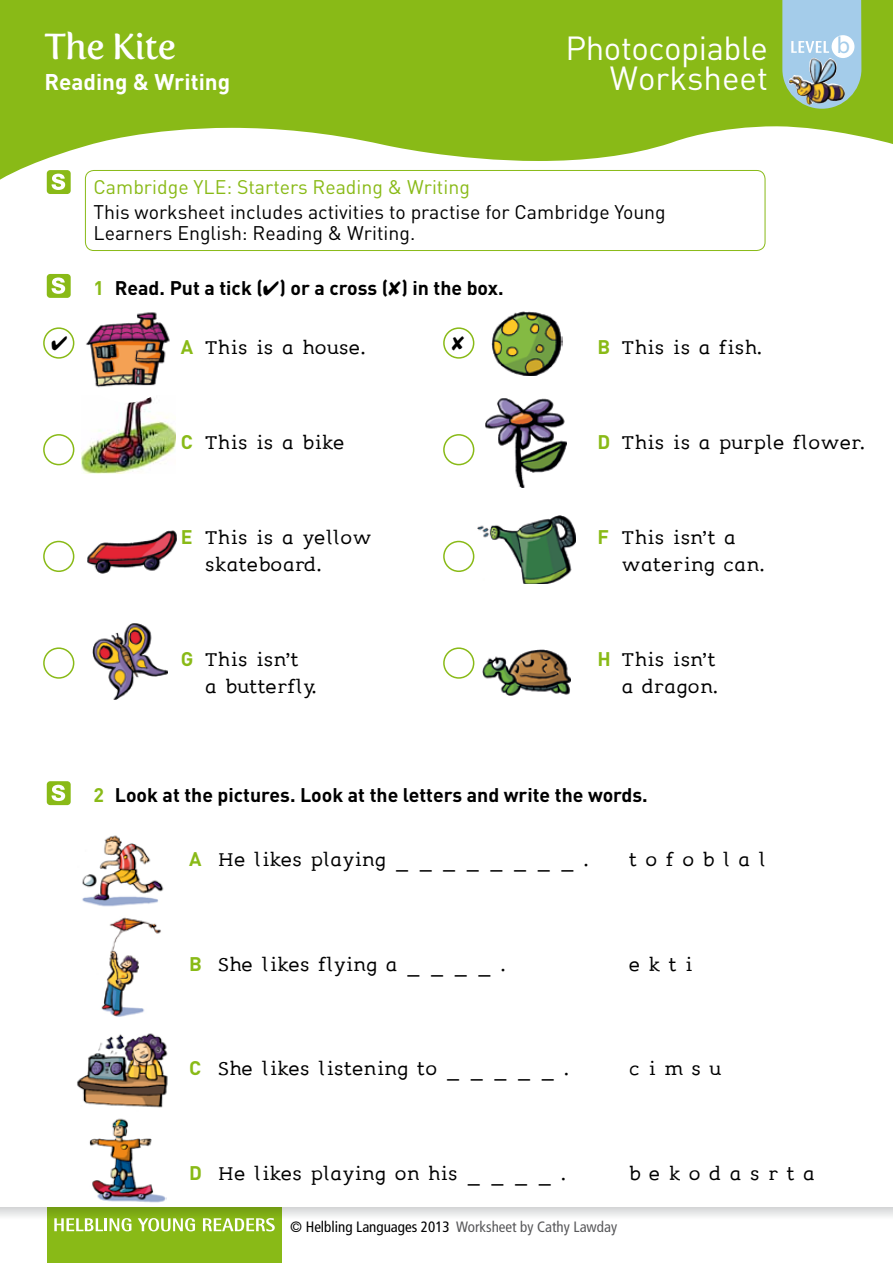
<style>
.page{position:relative;width:893px;height:1263px;background:#fff}
.page>*{position:absolute;margin:0;border:0;box-sizing:border-box;transform-origin:0 0}
.t1{font:36px "Fertigo Pro";letter-spacing:-.02em;color:#fff}
.t2{font:33px/30px "DINOT";letter-spacing:-.015em;color:#fff;text-align:right}
.t3{font:24px/27px "leggimi";color:#000}
.t4{font:23.25px "Myriad Pro";color:#a4ccea}
.t5{font:700 22.5px "DINOT";color:#fff}
.t6{font:19.5px/21px "DINOT";color:#000}
.t7{font:700 19.5px "DINOT";color:#000}
.t8{font:19.5px "DINOT";color:#89ba17}
.t9{font:condensed 15px "Frutiger";color:#000}
.s1{color:#89ba17}
.s2{font-family:"DINOT";font-weight:700;font-size:19.5px;color:#89ba17}
.s3{color:#58585a}
</style>
<div class="page">
<div style="left:47px;top:1208px;width:234px;height:55px;background:#89ba17"></div>
<svg style="left:0;top:1208px;width:893px;height:29px"></svg>
<svg style="left:203px;top:1218px;width:72px;height:13px"></svg>
<svg style="left:0;top:0;width:893px;height:180px;fill:#89ba17"></svg>
<svg style="left:782px;top:0;width:79px;height:109px;background:#a3c1c4"></svg>
<img style="left:491px;top:311px;width:71px;height:64px">
<img style="left:82px;top:397px;width:94px;height:77px">
<img style="left:486px;top:398px;width:80px;height:89px">
<img style="left:87px;top:530px;width:90px;height:44px">
<img style="left:477px;top:516px;width:98px;height:67px">
<img style="left:92px;top:623px;width:76px;height:76px">
<img style="left:482px;top:649px;width:88px;height:47px">
<div style="left:74px;top:298px;width:105px;height:105px;background:#fff;border-radius:50%"></div>
<img style="left:86px;top:312px;width:84px;height:76px">
<div style="left:47px;top:170px;width:24px;height:24px;background:#89ba17;border-radius:3px"></div>
<svg style="left:52px;top:174px;width:13px;height:16px"></svg>
<div style="left:47px;top:274px;width:24px;height:24px;background:#89ba17;border-radius:3px"></div>
<svg style="left:52px;top:277px;width:13px;height:17px"></svg>
<div style="left:47px;top:781px;width:24px;height:24px;background:#89ba17;border-radius:3px"></div>
<svg style="left:52px;top:785px;width:13px;height:16px"></svg>
<div style="left:85px;top:170px;width:680px;height:81px;border:1px solid #89ba17;border-radius:9px"></div>
<div style="left:43px;top:327px;width:31px;height:32px;border:2px solid #89ba17;border-radius:50%"></div>
<div style="left:443px;top:327px;width:31px;height:32px;border:2px solid #89ba17;border-radius:50%"></div>
<div style="left:43px;top:434px;width:31px;height:31px;border:2px solid #89ba17;border-radius:50%"></div>
<div style="left:443px;top:434px;width:31px;height:31px;border:2px solid #89ba17;border-radius:50%"></div>
<div style="left:43px;top:541px;width:31px;height:31px;border:2px solid #89ba17;border-radius:50%"></div>
<div style="left:443px;top:541px;width:31px;height:31px;border:2px solid #89ba17;border-radius:50%"></div>
<div style="left:43px;top:647px;width:31px;height:32px;border:2px solid #89ba17;border-radius:50%"></div>
<div style="left:443px;top:647px;width:31px;height:32px;border:2px solid #89ba17;border-radius:50%"></div>
<img style="left:101px;top:917px;width:60px;height:100px">
<img style="left:82px;top:835px;width:82px;height:72px">
<img style="left:89px;top:1118px;width:78px;height:85px">
<img style="left:77px;top:1033px;width:91px;height:75px">
<h1 class="t1" style="left:44px;top:25px;width:133px">The Kite</h1>
<p class="t5" style="left:44px;top:67px;width:187px">Reading &amp; Writing</p>
<h2 class="t2" style="left:566px;top:32px;width:204px">Photocopiable<br>Worksheet</h2>
<p class="t8" style="left:94px;top:174px;width:378px">Cambridge YLE: Starters Reading &amp; Writing</p>
<p class="t6" style="left:94px;top:201px;width:574px">This worksheet includes activities to practise for Cambridge Young<br>Learners English: Reading &amp; Writing.</p>
<p class="t7" style="left:94px;top:275px;width:412px"><span class="s1">1</span> Read. Put a tick (✔) or a cross ( ) in the box.</p>
<p class="t3" style="left:181px;top:334px;width:187px"><span class="s2">A</span> This is a house.</p>
<p class="t3" style="left:597px;top:334px;width:167px"><span class="s2">B</span> This is a fish.</p>
<p class="t4" style="left:837px;top:31px;width:15px">b</p>
<p class="t3" style="left:181px;top:429px;width:165px"><span class="s2">C</span> This is a bike</p>
<p class="t3" style="left:205px;top:524px;width:169px;text-indent:-24px"><span class="s2">E</span> This is a yellow skateboard.</p>
<p class="t3" style="left:205px;top:646px;width:114px;text-indent:-24px"><span class="s2">G</span> This isn’t a butterfly.</p>
<p class="t3" style="left:597px;top:429px;width:269px"><span class="s2">D</span> This is a purple flower.</p>
<p class="t3" style="left:621px;top:524px;width:145px;text-indent:-24px"><span class="s2">F</span> This isn’t a watering can.</p>
<p class="t3" style="left:597px;top:646px;width:123px;text-align:right"><span class="s2">H</span> This isn’t a dragon.</p>
<p class="t7" style="left:94px;top:782px;width:556px"><span class="s1">2</span> Look at the pictures. Look at the letters and write the words.</p>
<p class="t3" style="left:189px;top:846px;width:401px"><span class="s2">A</span> He likes playing _ _ _ _ _ _ _ _ .</p>
<p class="t3" style="left:629px;top:846px;width:139px">t o f o b l a l</p>
<p class="t3" style="left:189px;top:950px;width:318px"><span class="s2">B</span> She likes flying a _ _ _ _ .</p>
<p class="t3" style="left:629px;top:950px;width:65px">e k t i</p>
<p class="t3" style="left:189px;top:1055px;width:382px"><span class="s2">C</span> She likes listening to _ _ _ _ _ .</p>
<p class="t3" style="left:629px;top:1055px;width:94px">c i m s u</p>
<p class="t3" style="left:189px;top:1159px;width:378px"><span class="s2">D</span> He likes playing on his _ _ _ _ .</p>
<p class="t3" style="left:629px;top:1159px;width:188px">b e k o d a s r t a</p>
<p class="t9" style="left:290px;top:1218px;width:329px">© Helbling Languages 2013 <span class="s3">Worksheet by Cathy Lawday</span></p>
</div>
